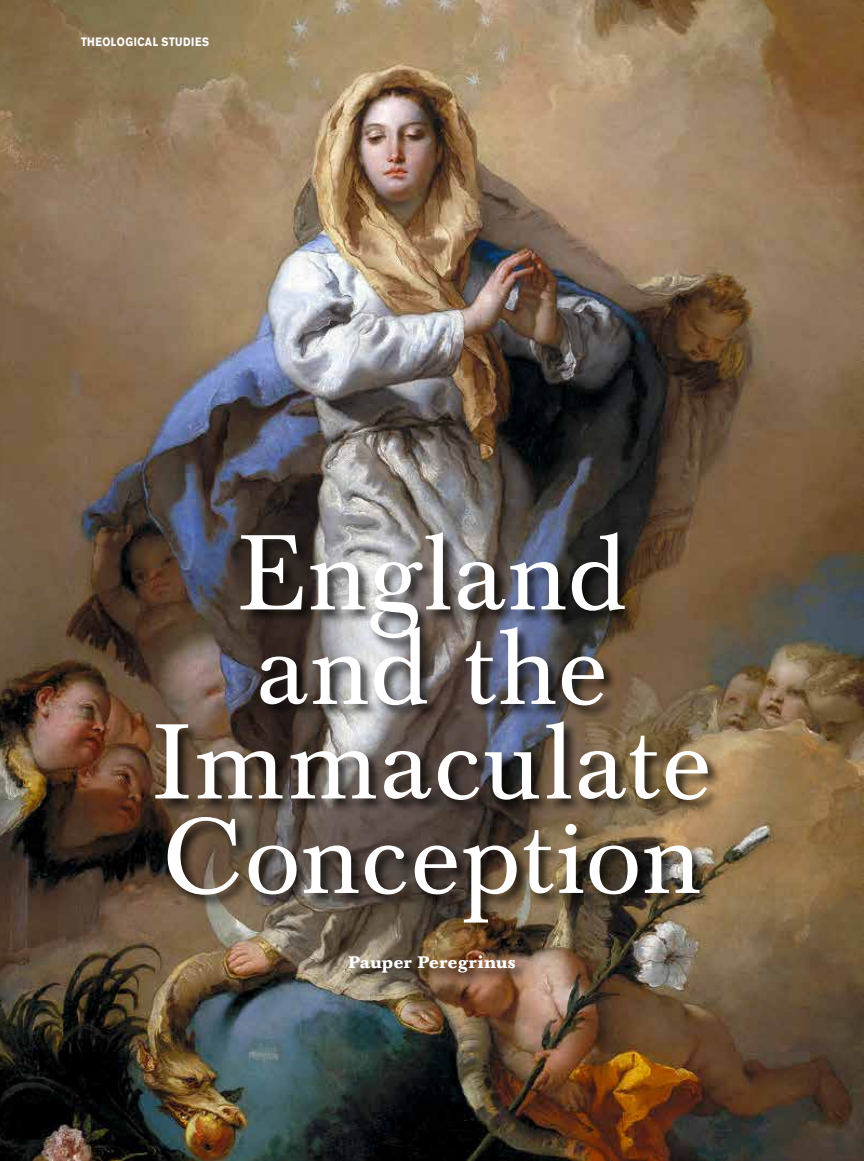
<style>
.page{position:relative;width:864px;height:1161px;background:#fff}
.page>*{position:absolute;margin:0;border:0;box-sizing:border-box;transform-origin:0 0}
.t1{font:105px/94.5px "Baskerville BE";letter-spacing:.02em;color:#fff;text-align:center}
.t2{font:700 16.5px "Baskerville BE";letter-spacing:.035em;color:#fff}
.t3{font:700 12px "Akzidenz Grotesk BE";letter-spacing:.05em;color:#fff;scale:.85 1}
</style>
<div class="page">
<img style="left:0;top:0;width:864px;height:1161px">
<div style="left:154px;top:532px;width:568px;height:455px;background:#000;opacity:.75"></div>
<p class="t3" style="left:81px;top:35px;width:152px">THEOLOGICAL STUDIES</p>
<p class="t1" style="left:152px;top:529px;width:561px">England and the<br>Immaculate<br>Conception</p>
<p class="t2" style="left:349px;top:952px;width:169px">Pauper Peregrinus</p>
</div>
